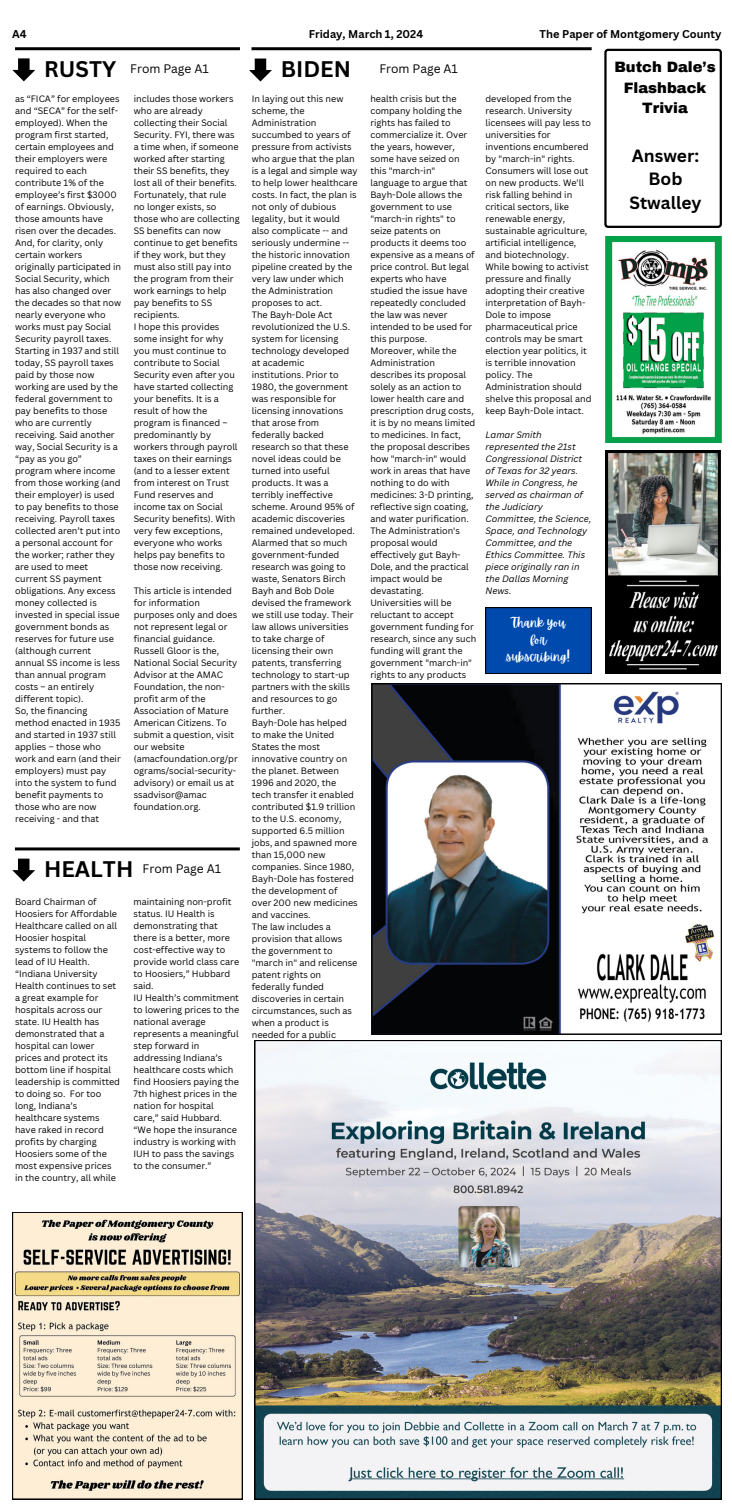
<style>
.page{position:relative;width:732px;height:1512px;background:#fff}
.page>*{position:absolute;margin:0;border:0;box-sizing:border-box;transform-origin:0 0}
.t1{font:700 22px "Canva Sans";color:#000}
.t2{font:700 17.3px/23.6px "Canva Sans";color:#000;text-align:center}
.t3{font:900 14.7px/20.1px "Archivo";color:#000;text-align:center}
.t4{font:12.7px/17.2px "Apricots";color:#fff;text-align:center}
.t5{font:12px "Canva Sans";color:#000}
.t6{font:700 11px "Canva Sans";color:#000}
.t7{font:9px/12px "Canva Sans";color:#000}
.t8{font:italic 9px/12px "Canva Sans";color:#000}
</style>
<div class="page">
<img style="left:254px;top:1040px;width:466px;height:459px">
<svg style="left:12px;top:58px;width:23px;height:23px"></svg>
<hr style="left:15px;top:47px;width:225px;height:3px;background:#000">
<svg style="left:12px;top:859px;width:23px;height:23px"></svg>
<hr style="left:15px;top:847px;width:225px;height:3px;background:#000">
<svg style="left:249px;top:59px;width:23px;height:23px"></svg>
<hr style="left:251px;top:47px;width:340px;height:3px;background:#000">
<img style="left:371px;top:683px;width:349px;height:351px">
<svg style="left:604px;top:49px;width:117px;height:179px"></svg>
<img style="left:605px;top:236px;width:116px;height:206px">
<img style="left:605px;top:451px;width:114px;height:223px">
<svg style="left:485px;top:607px;width:106px;height:67px;background:#0046a5"></svg>
<svg style="left:12px;top:1212px;width:230px;height:287px;background:#dcceb6"></svg>
<p class="t6" style="left:12px;top:26px;width:16px">A4</p>
<p class="t6" style="left:308px;top:26px;width:116px">Friday, March 1, 2024</p>
<p class="t6" style="left:539px;top:26px;width:183px">The Paper of Montgomery County</p>
<p class="t1" style="left:44px;top:53px;width:73px">RUSTY</p>
<p class="t5" style="left:130px;top:60px;width:80px">From Page A1</p>
<p class="t7" style="left:15px;top:92px;width:107px">as “FICA” for employees and “SECA” for the self&shy;employed). When the program first started, certain employees and their employers were required to each contribute 1% of the employee’s first $3000 of earnings. Obviously, those amounts have risen over the decades.<br>And, for clarity, only certain workers originally participated in<br>Social Security, which has also changed over the decades so that now nearly everyone who works must pay Social<br>Security payroll taxes.</p>
<p class="t7" style="left:15px;top:344px;width:107px">Starting in 1937 and still today, SS payroll taxes paid by those now working are used by the federal government to pay benefits to those who are currently receiving. Said another way, Social Security is a “pay as you go” program where income from those working (and their employer) is used to pay benefits to those receiving. Payroll taxes collected aren’t put into a personal account for the worker; rather they are used to meet current SS payment obligations. Any excess money collected is invested in special issue government bonds as reserves for future use (although current annual SS income is less than annual program costs – an entirely different topic).</p>
<p class="t7" style="left:15px;top:704px;width:107px">So, the financing method enacted in 1935 and started in 1937 still applies – those who work and earn (and their employers) must pay into the system to fund benefit payments to those who are now</p>
<p class="t7" style="left:15px;top:812px;width:85px">receiving - and that</p>
<p class="t1" style="left:280px;top:53px;width:72px">BIDEN</p>
<p class="t5" style="left:379px;top:60px;width:80px">From Page A1</p>
<p class="t7" style="left:251px;top:92px;width:107px">In laying out this new scheme, the<br>Administration succumbed to years of pressure from activists who argue that the plan is a legal and simple way to help lower healthcare costs. In fact, the plan is not only of dubious legality, but it would also complicate -- and seriously undermine -- the historic innovation pipeline created by the very law under which the Administration proposes to act.</p>
<p class="t7" style="left:251px;top:308px;width:104px">The Bayh-Dole Act revolutionized the U.S. system for licensing technology developed at academic institutions. Prior to<br>1980, the government was responsible for licensing innovations that arose from federally backed research so that these novel ideas could be turned into useful products. It was a terribly ineffective scheme. Around 95% of academic discoveries remained undeveloped.</p>
<p class="t7" style="left:251px;top:536px;width:103px">Alarmed that so much government-funded research was going to waste, Senators Birch<br>Bayh and Bob Dole devised the framework we still use today. Their law allows universities to take charge of licensing their own patents, transferring technology to start-up partners with the skills and resources to go further.</p>
<p class="t7" style="left:251px;top:716px;width:107px">Bayh-Dole has helped to make the United<br>States the most innovative country on the planet. Between<br>1996 and 2020, the tech transfer it enabled contributed $1.9 trillion to the U.S. economy, supported 6.5 million jobs, and spawned more than 15,000 new companies. Since 1980,<br>Bayh-Dole has fostered the development of over 200 new medicines and vaccines.</p>
<p class="t7" style="left:251px;top:920px;width:107px">The law includes a provision that allows the government to "march in" and relicense patent rights on federally funded discoveries in certain circumstances, such as when a product is needed for a public</p>
<p class="t3" style="left:614px;top:58px;width:103px">Butch Dale’s<br>Flashback<br>Trivia</p>
<p class="t7" style="left:134px;top:92px;width:101px">includes those workers</p>
<h1 class="t7" style="left:134px;top:104px;width:107px">who are already collecting their Social<br>Security. FYI, there was a time when, if someone worked after starting their SS benefits, they lost all of their benefits.<br>Fortunately, that rule no longer exists, so those who are collecting<br>SS benefits can now continue to get benefits if they work, but they must also still pay into the program from their work earnings to help pay benefits to SS recipients.</h1>
<h4 class="t7" style="left:134px;top:320px;width:105px">I hope this provides some insight for why you must continue to contribute to Social<br>Security even after you have started collecting your benefits. It is a result of how the program is financed – predominantly by workers through payroll taxes on their earnings (and to a lesser extent from interest on Trust<br>Fund reserves and income tax on Social<br>Security benefits). With very few exceptions, everyone who works helps pay benefits to those now receiving.</h4>
<p class="t7" style="left:134px;top:584px;width:105px">This article is intended for information purposes only and does not represent legal or financial guidance.<br>Russell Gloor is the,<br>National Social Security<br>Advisor at the AMAC<br>Foundation, the non&shy;profit arm of the<br>Association of Mature<br>American Citizens. To submit a question, visit our website (amacfoundation.org/pr ograms/social-security&shy;advisory) or email us at ssadvisor@amac</p>
<p class="t7" style="left:134px;top:800px;width:69px">foundation.org.</p>
<p class="t7" style="left:485px;top:92px;width:107px">developed from the research. University licensees will pay less to universities for inventions encumbered by "march-in" rights.<br>Consumers will lose out on new products. We'll risk falling behind in critical sectors, like renewable energy, sustainable agriculture, artificial intelligence, and biotechnology.</p>
<p class="t7" style="left:485px;top:260px;width:107px">While bowing to activist pressure and finally adopting their creative interpretation of Bayh-<br>Dole to impose pharmaceutical price controls may be smart election year politics, it is terrible innovation policy. The<br>Administration should shelve this proposal and keep Bayh-Dole intact.</p>
<p class="t8" style="left:485px;top:428px;width:107px">Lamar Smith represented the 21st<br>Congressional District of Texas for 32 years.<br>While in Congress, he served as chairman of the Judiciary<br>Committee, the Science,<br>Space, and Technology<br>Committee, and the<br>Ethics Committee. This piece originally ran in the Dallas Morning<br>News.</p>
<p class="t7" style="left:370px;top:92px;width:106px">health crisis but the company holding the rights has failed to commercialize it. Over the years, however, some have seized on this "march-in" language to argue that<br>Bayh-Dole allows the government to use "march-in rights" to seize patents on products it deems too expensive as a means of price control. But legal experts who have studied the issue have repeatedly concluded the law was never intended to be used for this purpose.</p>
<p class="t7" style="left:370px;top:344px;width:106px">Moreover, while the<br>Administration describes its proposal solely as an action to lower health care and prescription drug costs, it is by no means limited to medicines. In fact, the proposal describes how "march-in" would work in areas that have nothing to do with medicines: 3-D printing, reflective sign coating, and water purification.</p>
<p class="t7" style="left:370px;top:524px;width:107px">The Administration's proposal would effectively gut Bayh-<br>Dole, and the practical impact would be devastating.<br>Universities will be reluctant to accept government funding for research, since any such funding will grant the government "march-in" rights to any products</p>
<h4 class="t2" style="left:629px;top:143px;width:74px">Answer:<br>Bob<br>Stwalley</h4>
<p class="t4" style="left:506px;top:614px;width:64px">Thank you for subscribing!</p>
<p class="t1" style="left:44px;top:853px;width:91px">HEALTH</p>
<p class="t5" style="left:142px;top:860px;width:80px">From Page A1</p>
<p class="t7" style="left:15px;top:896px;width:104px">Board Chairman of<br>Hoosiers for Affordable<br>Healthcare called on all<br>Hoosier hospital systems to follow the lead of IU Health.</p>
<h3 class="t7" style="left:15px;top:968px;width:106px">“Indiana University<br>Health continues to set a great example for hospitals across our state. IU Health has demonstrated that a hospital can lower prices and protect its bottom line if hospital leadership is committed to doing so. For too long, Indiana’s healthcare systems have raked in record profits by charging<br>Hoosiers some of the most expensive prices</h3>
<h2 class="t7" style="left:15px;top:1172px;width:102px">in the country, all while</h2>
<h1 class="t7" style="left:133px;top:896px;width:107px">maintaining non-profit status. IU Health is demonstrating that there is a better, more cost-effective way to provide world class care to Hoosiers,” Hubbard said.</h1>
<h4 class="t7" style="left:133px;top:992px;width:107px">IU Health’s commitment to lowering prices to the national average represents a meaningful step forward in addressing Indiana’s healthcare costs which find Hoosiers paying the<br>7th highest prices in the nation for hospital care,” said Hubbard. “We hope the insurance industry is working with<br>IUH to pass the savings to the consumer.”</h4>
</div>
